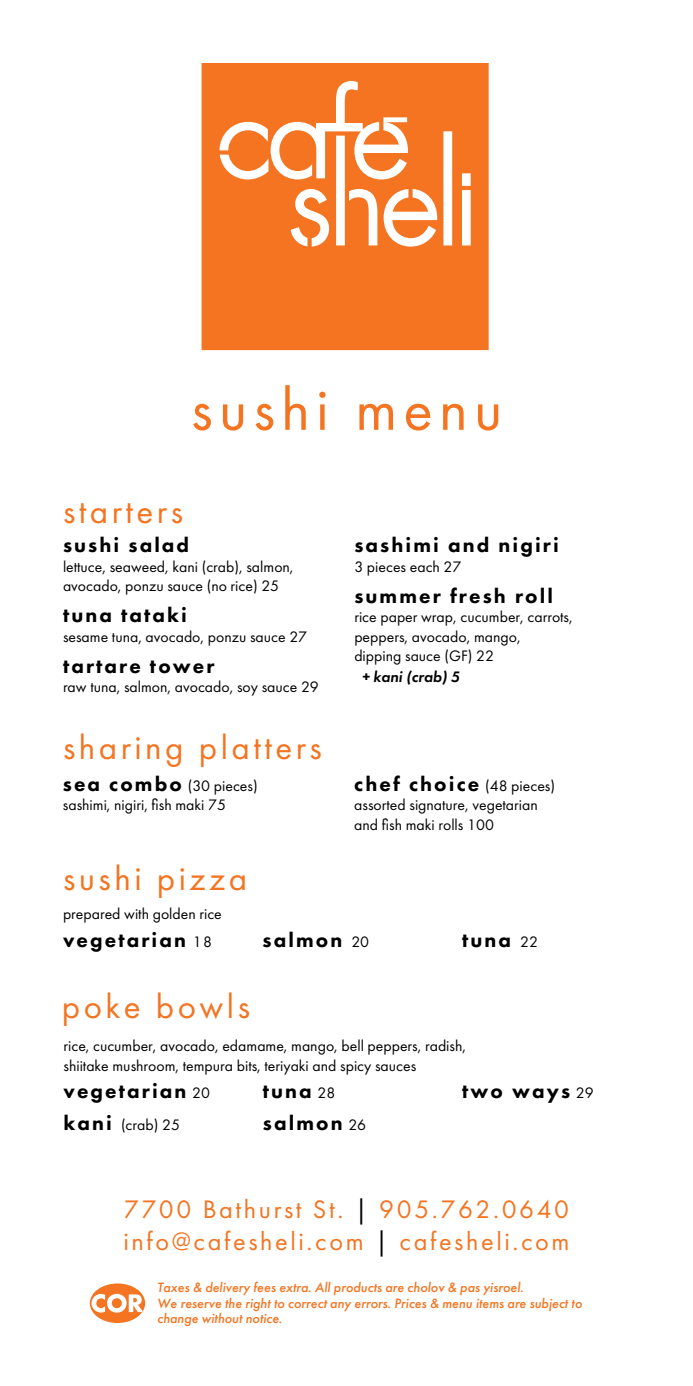
<style>
.page{position:relative;width:693px;height:1386px;background:#fff}
.page>*{position:absolute;margin:0;border:0;box-sizing:border-box;transform-origin:0 0}
.t1{font:61.25px "Futura PT";letter-spacing:.1em;color:#f47421}
.t2{font:35px "Futura PT";letter-spacing:.1em;color:#f47421}
.t3{font:26.25px/31.5px "Futura PT";letter-spacing:.1em;color:#f47421}
.t4{font:800 21px/31.5px "Futura PT";letter-spacing:.1em;color:#000}
.t5{font:15.75px/19.2px "Futura PT";color:#000}
.t6{font:italic 600 15.75px "Futura PT";color:#000}
.t7{font:italic 500 14px/15.8px "Futura PT";color:#f47421}
.s1{font-weight:800;font-size:21px}
.s2{font-weight:400;font-size:15.75px}
.s3{color:#000}
</style>
<div class="page">
<svg style="left:202px;top:63px;width:287px;height:287px;background:#f5863d"></svg>
<svg style="left:90px;top:1283px;width:55px;height:40px"></svg>
<h1 class="t1" style="left:191px;top:373px;width:313px">sushi menu</h1>
<h2 class="t2" style="left:63px;top:491px;width:122px">starters</h2>
<h3 class="t4" style="left:63px;top:529px;width:128px">sushi salad</h3>
<p class="t5" style="left:63px;top:557px;width:232px">lettuce, seaweed, kani (crab), salmon, avocado, ponzu sauce (no rice) 25</p>
<h3 class="t4" style="left:63px;top:599px;width:125px">tuna tataki</h3>
<p class="t5" style="left:63px;top:627px;width:246px">sesame tuna, avocado, ponzu sauce 27</p>
<h3 class="t4" style="left:63px;top:650px;width:153px">tartare tower</h3>
<p class="t5" style="left:63px;top:677px;width:257px">raw tuna, salmon, avocado, soy sauce 29</p>
<h2 class="t2" style="left:63px;top:726px;width:260px">sharing platters</h2>
<h3 class="t4" style="left:354px;top:529px;width:206px">sashimi and nigiri</h3>
<p class="t5" style="left:354px;top:557px;width:109px">3 pieces each 27</p>
<h3 class="t4" style="left:354px;top:580px;width:200px">summer fresh roll</h3>
<p class="t5" style="left:354px;top:607px;width:220px">rice paper wrap, cucumber, carrots, peppers, avocado, mango,<br>dipping sauce (GF) 22</p>
<p class="t6" style="left:362px;top:666px;width:99px">+ kani (crab) 5</p>
<p class="t5" style="left:63px;top:776px;width:196px"><span class="s1">sea combo</span> (30 pieces) sashimi, nigiri, fish maki 75</p>
<h3 class="t4" style="left:354px;top:768px;width:202px">chef choice <span class="s2">(48 pieces)</span></h3>
<p class="t5" style="left:354px;top:795px;width:185px">assorted signature, vegetarian and fish maki rolls 100</p>
<h2 class="t2" style="left:63px;top:857px;width:186px">sushi pizza</h2>
<h3 class="t4" style="left:63px;top:924px;width:151px">vegetarian <span class="s2">18</span></h3>
<h3 class="t4" style="left:262px;top:924px;width:108px">salmon <span class="s2">20</span></h3>
<h3 class="t4" style="left:462px;top:924px;width:77px">tuna <span class="s2">22</span></h3>
<p class="t5" style="left:63px;top:904px;width:160px">prepared with golden rice</p>
<h2 class="t2" style="left:62px;top:986px;width:190px">poke bowls</h2>
<p class="t5" style="left:63px;top:1036px;width:404px">rice, cucumber, avocado, edamame, mango, bell peppers, radish, shiitake mushroom, tempura bits, teriyaki and spicy sauces</p>
<h3 class="t4" style="left:63px;top:1075px;width:148px">vegetarian <span class="s2">20</span></h3>
<p class="t5" style="left:63px;top:1115px;width:118px"><span class="s1">kani</span> (crab) 25</p>
<h3 class="t4" style="left:263px;top:1075px;width:105px">tuna <span class="s2">28 </span>salmon <span class="s2">26</span></h3>
<h3 class="t4" style="left:462px;top:1075px;width:133px">two ways <span class="s2">29</span></h3>
<h3 class="t3" style="left:123px;top:1194px;width:448px">7700 Bathurst St. <span class="s3">|</span> 905.762.0640 info@cafesheli.com <span class="s3">|</span> cafesheli.com</h3>
<p class="t7" style="left:157px;top:1279px;width:427px">Taxes &amp; delivery fees extra. All products are cholov &amp; pas yisroel.<br>We reserve the right to correct any errors. Prices &amp; menu items are subject to change without notice.</p>
</div>
